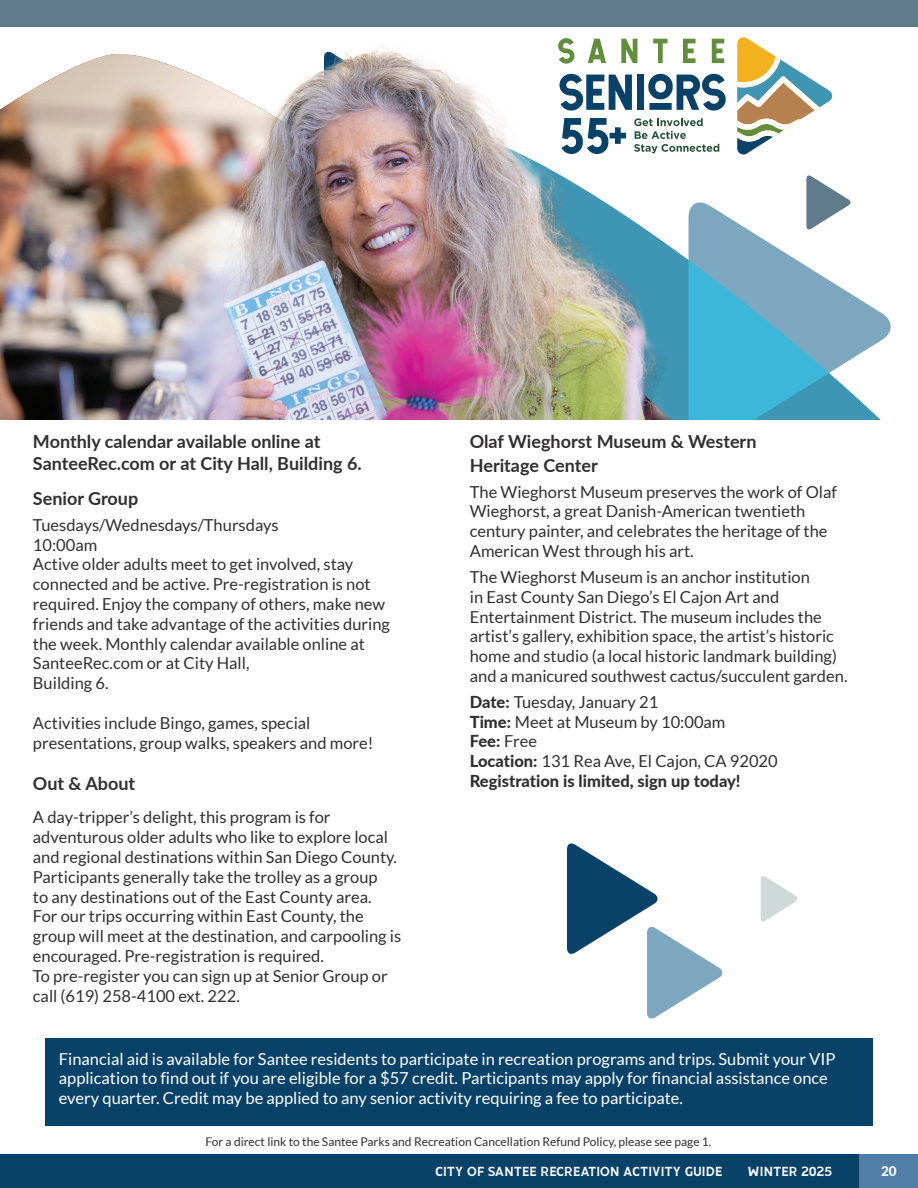
<style>
.page{position:relative;width:918px;height:1188px;background:#fff}
.page>*{position:absolute;margin:0;border:0;box-sizing:border-box;transform-origin:0 0}
.t1{font:700 18px/21.6px "Lato";color:#312f30}
.t2{font:16.5px/19.8px "Lato";color:#312f30}
.t3{font:16.5px/19.8px "Lato";color:#fff}
.t4{font:16.5px "Longway";letter-spacing:.01em;color:#fff}
.t5{font:800 13.5px "Lato";color:#fff}
.t6{font:12px "Lato";color:#312f30}
.s1{font-weight:800}
</style>
<div class="page">
<div style="left:0;top:1155px;width:918px;height:33px;background:#094269"></div>
<div style="left:860px;top:1155px;width:58px;height:33px;background:#4f7ea7"></div>
<div style="left:45px;top:1038px;width:828px;height:87px;background:#094269"></div>
<svg style="left:737px;top:37px;width:96px;height:118px"></svg>
<svg style="left:712px;top:39px;width:12px;height:24px"></svg>
<svg style="left:696px;top:74px;width:30px;height:37px"></svg>
<svg style="left:696px;top:118px;width:23px;height:34px"></svg>
<div style="left:0;top:0;width:918px;height:27px;background:#5f7b8c"></div>
<svg style="left:694px;top:202px;width:197px;height:218px"></svg>
<svg style="left:806px;top:175px;width:45px;height:55px"></svg>
<svg style="left:567px;top:843px;width:156px;height:176px"></svg>
<svg style="left:761px;top:876px;width:37px;height:46px"></svg>
<img style="left:0;top:38px;width:694px;height:382px">
<p class="t1" style="left:33px;top:430px;width:330px">Monthly calendar available online at<br>SanteeRec.com or at City Hall, Building 6.</p>
<p class="t1" style="left:33px;top:487px;width:107px">Senior Group</p>
<p class="t2" style="left:33px;top:515px;width:359px">Tuesdays/Wednesdays/Thursdays<br>10:00am<br>Active older adults meet to get involved, stay connected and be active. Pre-registration is not required. Enjoy the company of others, make new friends and take advantage of the activities during the week. Monthly calendar available online at SanteeRec.com or at City Hall,<br>Building 6.</p>
<p class="t2" style="left:33px;top:713px;width:342px">Activities include Bingo, games, special presentations, group walks, speakers and more!</p>
<p class="t1" style="left:33px;top:772px;width:104px">Out &amp; About</p>
<p class="t2" style="left:33px;top:807px;width:370px">A day-tripper’s delight, this program is for adventurous older adults who like to explore local and regional destinations within San Diego County.<br>Participants generally take the trolley as a group<br>to any destinations out of the East County area.<br>For our trips occurring within East County, the group will meet at the destination, and carpooling is encouraged. Pre-registration is required.<br>To pre-register you can sign up at Senior Group or call (619) 258-4100 ext. 222.</p>
<p class="t1" style="left:470px;top:429px;width:288px;line-height:23.4px">Olaf Wieghorst Museum &amp; Western<br>Heritage Center</p>
<p class="t2" style="left:470px;top:482px;width:369px">The Wieghorst Museum preserves the work of Olaf Wieghorst, a great Danish-American twentieth century painter, and celebrates the heritage of the American West through his art.</p>
<p class="t2" style="left:470px;top:567px;width:379px">The Wieghorst Museum is an anchor institution<br>in East County San Diego’s El Cajon Art and Entertainment District. The museum includes the artist’s gallery, exhibition space, the artist’s historic home and studio (a local historic landmark building) and a manicured southwest cactus/succulent garden.</p>
<p class="t2" style="left:470px;top:692px;width:309px"><span class="s1">Date:</span> Tuesday, January 21<br><span class="s1">Time:</span> Meet at Museum by 10:00am<br><span class="s1">Fee:</span> Free<br><span class="s1">Location:</span> 131 Rea Ave, El Cajon, CA 92020<br><span class="s1">Registration is limited, sign up today!</span></p>
<p class="t3" style="left:59px;top:1049px;width:778px">Financial aid is available for Santee residents to participate in recreation programs and trips. Submit your VIP application to find out if you are eligible for a $57 credit. Participants may apply for financial assistance once every quarter. Credit may be applied to any senior activity requiring a fee to participate.</p>
<p class="t6" style="left:205px;top:1135px;width:508px">For a direct link to the Santee Parks and Recreation Cancellation Refund Policy, please see page 1.</p>
<p class="t4" style="left:435px;top:1161px;width:288px">City of santee recreation activity guide</p>
<p class="t4" style="left:748px;top:1161px;width:85px">winter 2025</p>
<p class="t5" style="left:881px;top:1161px;width:17px">20</p>
</div>
